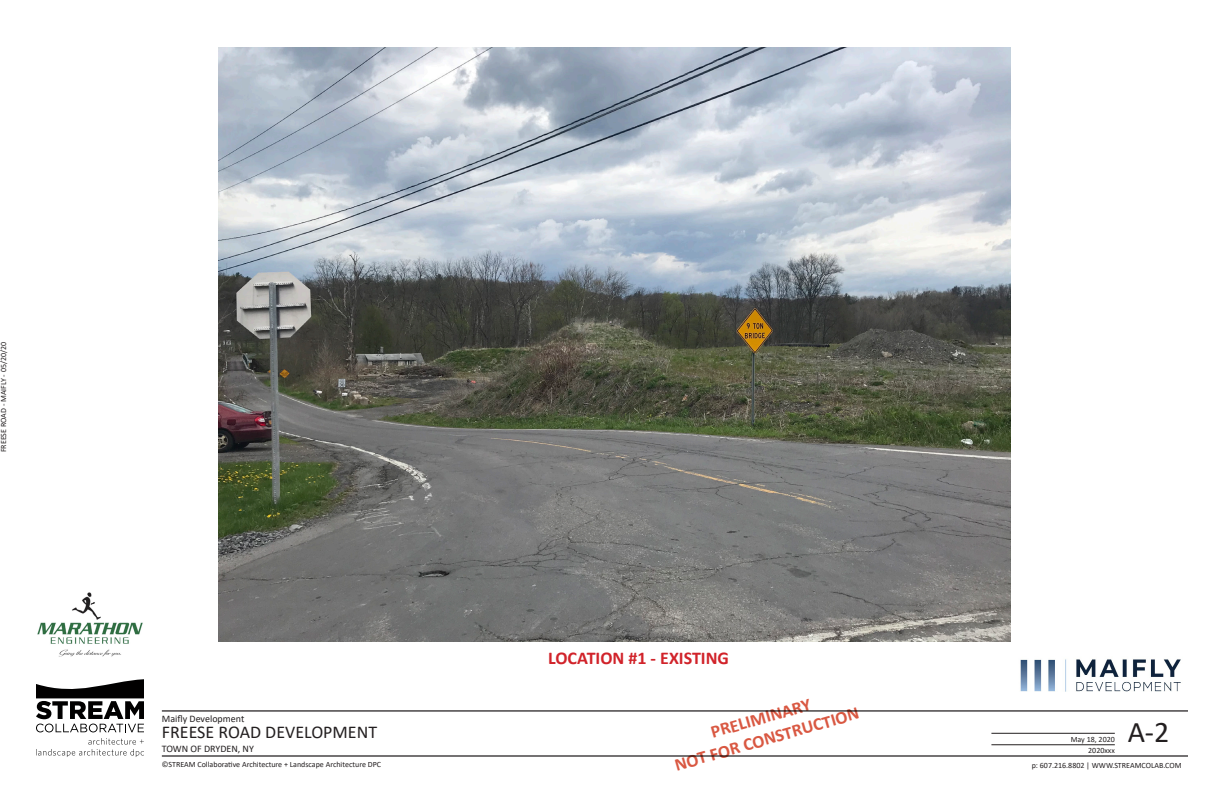
<style>
.page{position:relative;width:1224px;height:792px;background:#fff}
.page>*{position:absolute;margin:0;border:0;box-sizing:border-box;transform-origin:0 0}
.t1{font:30px "Calibri";color:#231f20}
.t2{font:700 18px/21.6px "Calibri";color:#d95842;text-align:center}
.t3{font:18px "Calibri";color:#231f20}
.VIEW_TITLE{font:700 18px "Calibri";color:#d1232a}
.t4{font:10px "Calibri";color:#231f20}
.t5{font:8px/10.8px "Calibri";color:#231f20;text-align:right}
</style>
<div class="page">
<svg style="left:36px;top:738px;width:108px;height:19px"></svg>
<svg style="left:36px;top:679px;width:108px;height:53px"></svg>
<hr style="left:162px;top:710px;width:1026px;height:2px;background:#231f20">
<hr style="left:162px;top:755px;width:1026px;height:2px;background:#231f20">
<hr style="left:991px;top:733px;width:124px;height:1px;background:#231f20">
<hr style="left:991px;top:745px;width:124px;height:1px;background:#231f20">
<img style="left:1020px;top:659px;width:161px;height:33px">
<img style="left:37px;top:592px;width:106px;height:65px">
<img style="left:218px;top:48px;width:792px;height:594px">
<p class="t5" style="left:-2px;top:452px;width:112px;rotate:-90deg">FREESE ROAD - MAIFLY - 05/20/20</p>
<p class="VIEW_TITLE" style="left:548px;top:646px;width:182px">LOCATION #1 - EXISTING</p>
<h2 class="t2" style="left:666px;top:734px;width:193px;rotate:-16deg">PRELIMINARY<br>NOT FOR CONSTRUCTION</h2>
<p class="t4" style="left:162px;top:712px;width:84px">Maifly Development</p>
<p class="t4" style="left:162px;top:742px;width:94px">TOWN OF DRYDEN, NY</p>
<p class="t5" style="left:162px;top:759px;width:221px">©STREAM Collaborative Architecture + Landscape Architecture DPC</p>
<p class="t5" style="left:1032px;top:760px;width:151px">p: 607.216.8802 | WWW.STREAMCOLAB.COM</p>
<h1 class="t1" style="left:1128px;top:712px;width:43px">A-2</h1>
<h2 class="t3" style="left:162px;top:720px;width:217px">FREESE ROAD DEVELOPMENT</h2>
<p class="t5" style="left:1071px;top:734px;width:46px">May 18, 2020<br>2020xxx</p>
</div>
